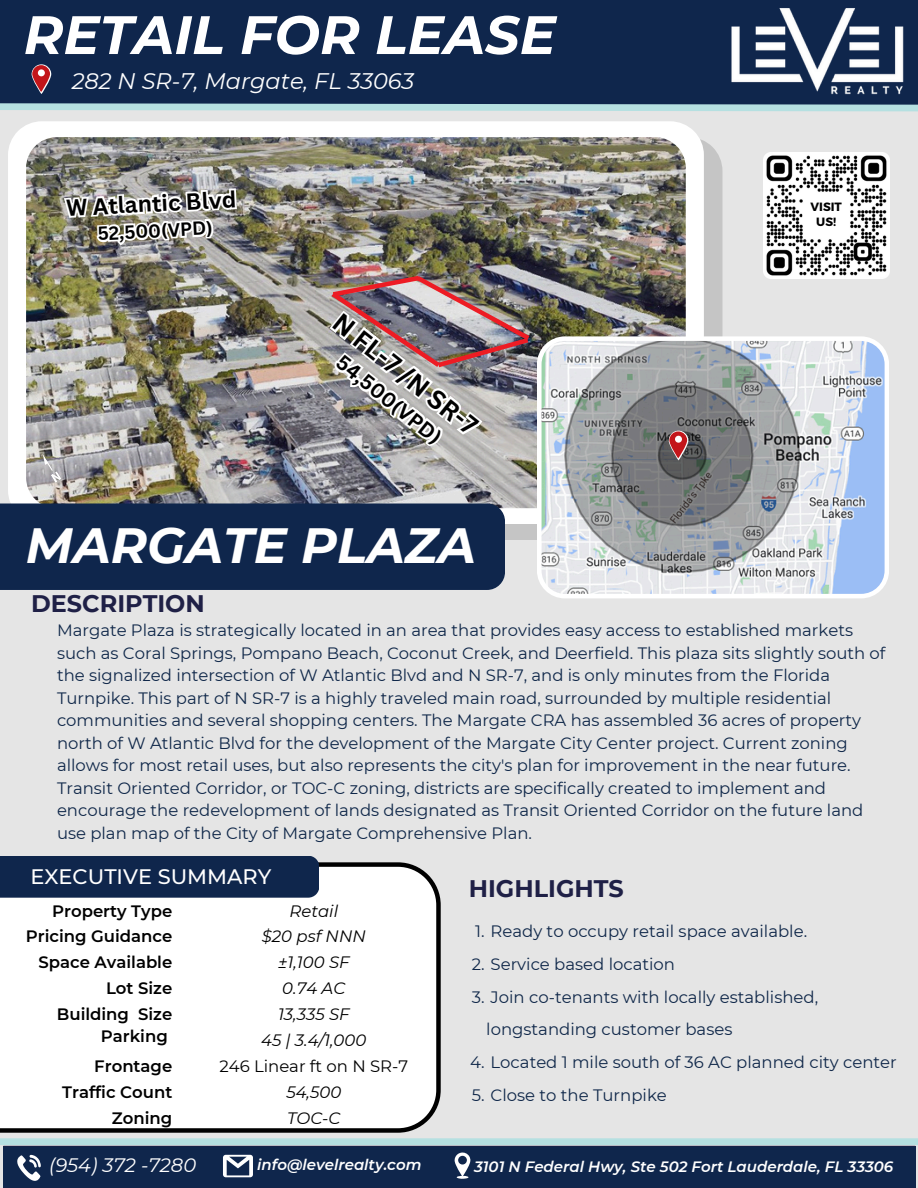
<style>
.page{position:relative;width:918px;height:1188px;background:#e5e5e5}
.page>*{position:absolute;margin:0;border:0;box-sizing:border-box;transform-origin:0 0}
.t1{font:italic 700 54px "Montserrat";color:#fff}
.t2{font:italic 700 49.5px "Montserrat";color:#fff}
.t3{font:700 25.5px "Canva Sans";color:#000}
.t4{font:700 24px "Montserrat";color:#1f2046}
.t5{font:700 22.65px "Canva Sans";color:#000}
.t6{font:italic 22.5px "Montserrat";color:#fff}
.t7{font:500 21px "Montserrat";color:#fff}
.t8{font:700 20.25px "Canva Sans";color:#000}
.t9{font:italic 19.5px "Montserrat";color:#fff}
.t10{font:700 18.45px "Canva Sans";color:#000}
.t11{font:16.5px/22.5px "Montserrat";color:#0f2749}
.t12{font:600 16.5px "Montserrat";color:#000}
.t13{font:italic 16.5px "Montserrat";color:#000}
.t14{font:16.5px "Montserrat";color:#000}
.t15{font:italic 600 15px "Montserrat";color:#fff}
.t16{font:700 12px "Montserrat";color:#000}
</style>
<div class="page">
<div style="left:0;top:0;width:918px;height:107px;background:#0f264c"></div>
<svg style="left:0;top:103px;width:918px;height:9px"></svg>
<img style="left:731px;top:8px;width:173px;height:87px">
<div style="left:8px;top:121px;width:696px;height:403px;background:#fff"></div>
<img style="left:26px;top:137px;width:660px;height:371px;border-radius:31px">
<div style="left:3px;top:1146px;width:912px;height:42px;background:#0f264c"></div>
<div style="left:0;top:862px;width:441px;height:270px;background:#fff"></div>
<div style="left:0;top:856px;width:319px;height:42px;background:#0f264c"></div>
<div style="left:0;top:503px;width:505px;height:87px;background:#0f264c"></div>
<svg style="left:43px;top:454px;width:19px;height:29px"></svg>
<div style="left:0;top:1138px;width:918px;height:7px;background:#b5e0e1"></div>
<svg style="left:31px;top:64px;width:21px;height:30px"></svg>
<div style="left:38px;top:69px;width:7px;height:7px;background:#fff;border-radius:50%"></div>
<img style="left:763px;top:152px;width:126px;height:126px">
<div style="left:802px;top:194px;width:48px;height:42px;background:#fff"></div>
<img style="left:324px;top:272px;width:210px;height:181px">
<svg style="left:537px;top:336px;width:352px;height:262px"></svg>
<img style="left:61px;top:185px;width:178px;height:64px">
<svg style="left:665px;top:427px;width:27px;height:37px"></svg>
<svg style="left:666px;top:428px;width:24px;height:34px"></svg>
<div style="left:675px;top:436px;width:7px;height:7px;background:#fff;border-radius:50%"></div>
<h1 class="t1" style="left:24px;top:2px;width:534px">RETAIL FOR LEASE</h1>
<p class="t6" style="left:72px;top:67px;width:344px">282 N SR-7, Margate, FL 33063</p>
<p class="t5" style="left:65px;top:192px;width:172px;rotate:-3deg">W Atlantic Blvd</p>
<p class="t10" style="left:97px;top:221px;width:117px;rotate:-3deg">52,500(VPD)</p>
<p class="t3" style="left:348px;top:305px;width:178px;rotate:39deg">N FL-7 /N SR-7</p>
<p class="t8" style="left:348px;top:348px;width:129px;rotate:39deg">54,500(VPD)</p>
<p class="t2" style="left:26px;top:515px;width:452px">MARGATE PLAZA</p>
<p class="t4" style="left:31px;top:589px;width:175px">DESCRIPTION</p>
<p class="t16" style="left:810px;top:199px;width:33px">VISIT</p>
<p class="t16" style="left:816px;top:214px;width:21px">US!</p>
<p class="t11" style="left:57px;top:619px;width:830px">Margate Plaza is strategically located in an area that provides easy access to established markets such as Coral Springs, Pompano Beach, Coconut Creek, and Deerfield. This plaza sits slightly south of the signalized intersection of W Atlantic Blvd and N SR-7, and is only minutes from the Florida Turnpike. This part of N SR-7 is a highly traveled main road, surrounded by multiple residential communities and several shopping centers. The Margate CRA has assembled 36 acres of property north of W Atlantic Blvd for the development of the Margate City Center project. Current zoning allows for most retail uses, but also represents the city's plan for improvement in the near future.<br>Transit Oriented Corridor, or TOC-C zoning, districts are specifically created to implement and encourage the redevelopment of lands designated as Transit Oriented Corridor on the future land use plan map of the City of Margate Comprehensive Plan.</p>
<h5 class="t7" style="left:31px;top:863px;width:242px">EXECUTIVE SUMMARY</h5>
<p class="t12" style="left:52px;top:901px;width:122px">Property Type</p>
<p class="t13" style="left:290px;top:901px;width:50px">Retail</p>
<h2 class="t12" style="left:26px;top:927px;width:148px">Pricing Guidance</h2>
<p class="t13" style="left:262px;top:927px;width:106px">$20 psf NNN</p>
<p class="t12" style="left:39px;top:952px;width:135px">Space Available</p>
<p class="t13" style="left:278px;top:952px;width:73px">±1,100 SF</p>
<h4 class="t12" style="left:106px;top:978px;width:68px">Lot Size</h4>
<p class="t13" style="left:282px;top:978px;width:65px">0.74 AC</p>
<p class="t12" style="left:57px;top:1004px;width:117px">Building Size</p>
<p class="t13" style="left:278px;top:1004px;width:73px">13,335 SF</p>
<h1 class="t12" style="left:101px;top:1026px;width:68px">Parking</h1>
<h2 class="t13" style="left:261px;top:1030px;width:107px">45 | 3.4/1,000</h2>
<p class="t12" style="left:94px;top:1056px;width:80px">Frontage</p>
<h3 class="t14" style="left:219px;top:1056px;width:190px">246 Linear ft on N SR-7</h3>
<p class="t12" style="left:62px;top:1082px;width:112px">Traffic Count</p>
<p class="t13" style="left:286px;top:1082px;width:56px">54,500</p>
<p class="t12" style="left:112px;top:1108px;width:62px">Zoning</p>
<p class="t13" style="left:287px;top:1108px;width:55px">TOC-C</p>
<p class="t4" style="left:469px;top:874px;width:157px">HIGHLIGHTS</p>
<p class="t11" style="left:475px;top:920px;width:334px">1. Ready to occupy retail space available.</p>
<p class="t11" style="left:472px;top:953px;width:205px">2. Service based location</p>
<h2 class="t11" style="left:486px;top:980px;width:333px;line-height:32.7px;text-indent:-14px">3. Join co-tenants with locally established, longstanding customer bases</h2>
<p class="t11" style="left:470px;top:1051px;width:428px">4. Located 1 mile south of 36 AC planned city center</p>
<p class="t11" style="left:472px;top:1083px;width:197px">5. Close to the Turnpike</p>
<p class="t9" style="left:49px;top:1153px;width:149px">(954) 372 -7280</p>
<p class="t15" style="left:257px;top:1155px;width:166px">info@levelrealty.com</p>
<p class="t15" style="left:474px;top:1157px;width:421px">3101 N Federal Hwy, Ste 502 Fort Lauderdale, FL 33306</p>
</div>
